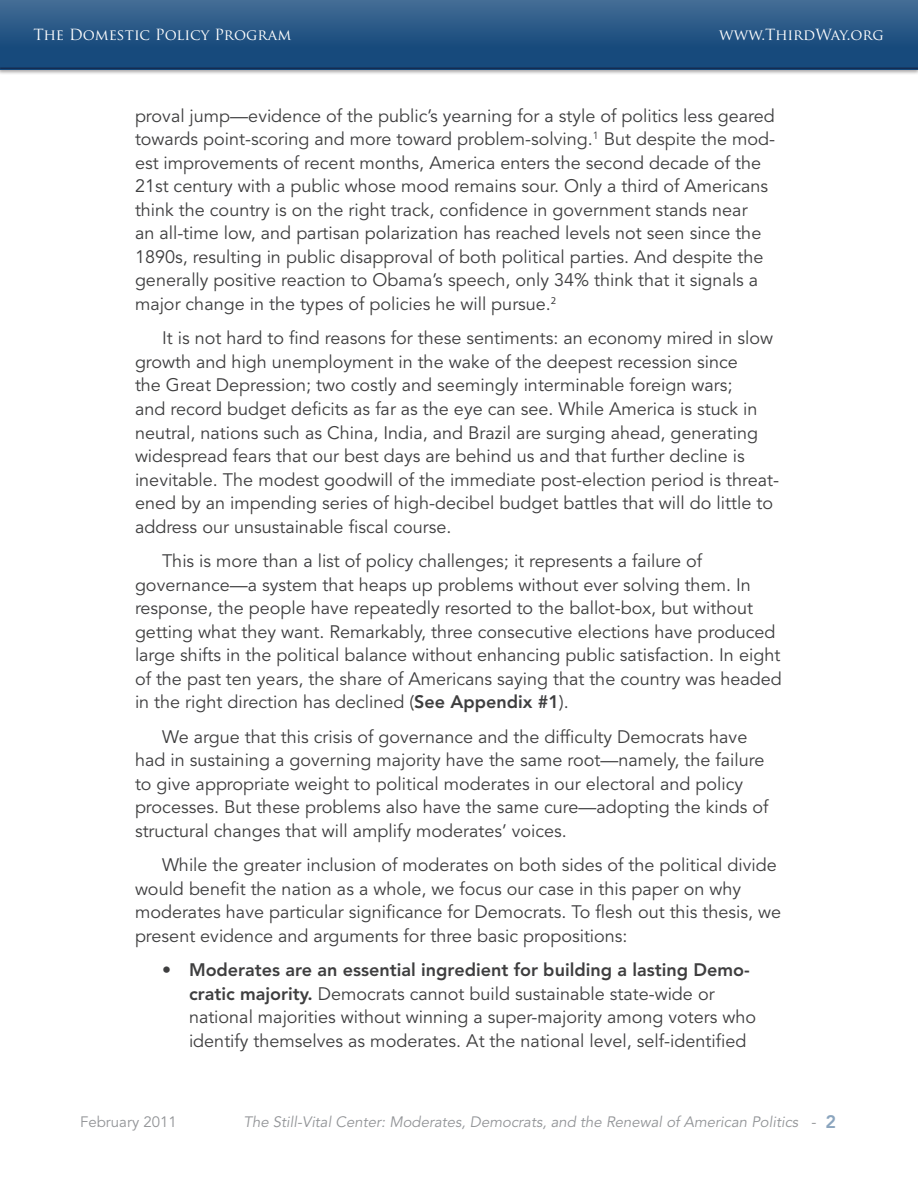
<style>
.page{position:relative;width:918px;height:1188px;background:#fff}
.page>*{position:absolute;margin:0;border:0;box-sizing:border-box;transform-origin:0 0}
.Body_Text{font:18px/23.5px "Avenir LT Std";color:#3e3e3f}
.List_Bullet{font:18px/23.5px "Avenir LT Std";color:#3e3e3f}
.t1{font:italic 15px "Avenir LT Std";color:#939598}
.t2{font:15px "Trajan Pro";color:#fff}
.t3{font:15px "Trajan Pro";letter-spacing:-.02em;color:#fff}
.t4{font:15px "Avenir LT Std";color:#939598}
.s1{font-weight:800}
.s2{font-style:normal}
.s3{font-weight:800;font-style:normal;font-size:18px;color:#8ba5be}
</style>
<div class="page">
<div style="left:0;top:0;width:918px;height:75px;background:#231f20;opacity:.4"></div>
<div style="left:0;top:0;width:918px;height:69px;background:linear-gradient(to bottom,#406a93,#0d4276)"></div>
<hr style="left:0;top:68px;width:918px;height:1px;background:#142c52">
<p class="t2" style="left:34px;top:25px;width:259px">The Domestic Policy Program</p>
<p class="t3" style="left:719px;top:25px;width:166px">www.ThirdWay.org</p>
<p class="Body_Text" style="left:135px;top:104px;width:642px">proval jump—evidence of the public’s yearning for a style of politics less geared towards point-scoring and more toward problem-solving.<sup>1</sup> But despite the mod&shy;est improvements of recent months, America enters the second decade of the 21st century with a public whose mood remains sour. Only a third of Americans think the country is on the right track, confidence in government stands near<br>an all-time low, and partisan polarization has reached levels not seen since the 1890s, resulting in public disapproval of both political parties. And despite the generally positive reaction to Obama’s speech, only 34% think that it signals a major change in the types of policies he will pursue.<sup>2</sup></p>
<p class="Body_Text" style="left:135px;top:327px;width:646px;text-indent:27px">It is not hard to find reasons for these sentiments: an economy mired in slow growth and high unemployment in the wake of the deepest recession since<br>the Great Depression; two costly and seemingly interminable foreign wars;<br>and record budget deficits as far as the eye can see. While America is stuck in neutral, nations such as China, India, and Brazil are surging ahead, generating widespread fears that our best days are behind us and that further decline is inevitable. The modest goodwill of the immediate post-election period is threat&shy;ened by an impending series of high-decibel budget battles that will do little to address our unsustainable fiscal course.</p>
<p class="Body_Text" style="left:135px;top:550px;width:648px;text-indent:27px">This is more than a list of policy challenges; it represents a failure of governance—a system that heaps up problems without ever solving them. In response, the people have repeatedly resorted to the ballot-box, but without getting what they want. Remarkably, three consecutive elections have produced large shifts in the political balance without enhancing public satisfaction. In eight of the past ten years, the share of Americans saying that the country was headed in the right direction has declined (<span class="s1">See Appendix #1</span>).</p>
<p class="Body_Text" style="left:135px;top:725px;width:635px;text-indent:27px">We argue that this crisis of governance and the difficulty Democrats have had in sustaining a governing majority have the same root—namely, the failure to give appropriate weight to political moderates in our electoral and policy processes. But these problems also have the same cure—adopting the kinds of structural changes that will amplify moderates’ voices.</p>
<p class="Body_Text" style="left:135px;top:854px;width:648px;text-indent:27px">While the greater inclusion of moderates on both sides of the political divide would benefit the nation as a whole, we focus our case in this paper on why moderates have particular significance for Democrats. To flesh out this thesis, we present evidence and arguments for three basic propositions:</p>
<p class="List_Bullet" style="left:189px;top:959px;width:569px;text-indent:-27px">• <span class="s1">Moderates are an essential ingredient for building a lasting Demo&shy;cratic majority.</span> Democrats cannot build sustainable state-wide or national majorities without winning a super-majority among voters who identify themselves as moderates. At the national level, self-identified</p>
<p class="t4" style="left:80px;top:1113px;width:98px">February 2011</p>
<p class="t1" style="left:244px;top:1113px;width:594px">The Still-Vital Center: Moderates, Democrats, and the Renewal of American Politics <span class="s2">-</span> <span class="s3">2</span></p>
</div>
